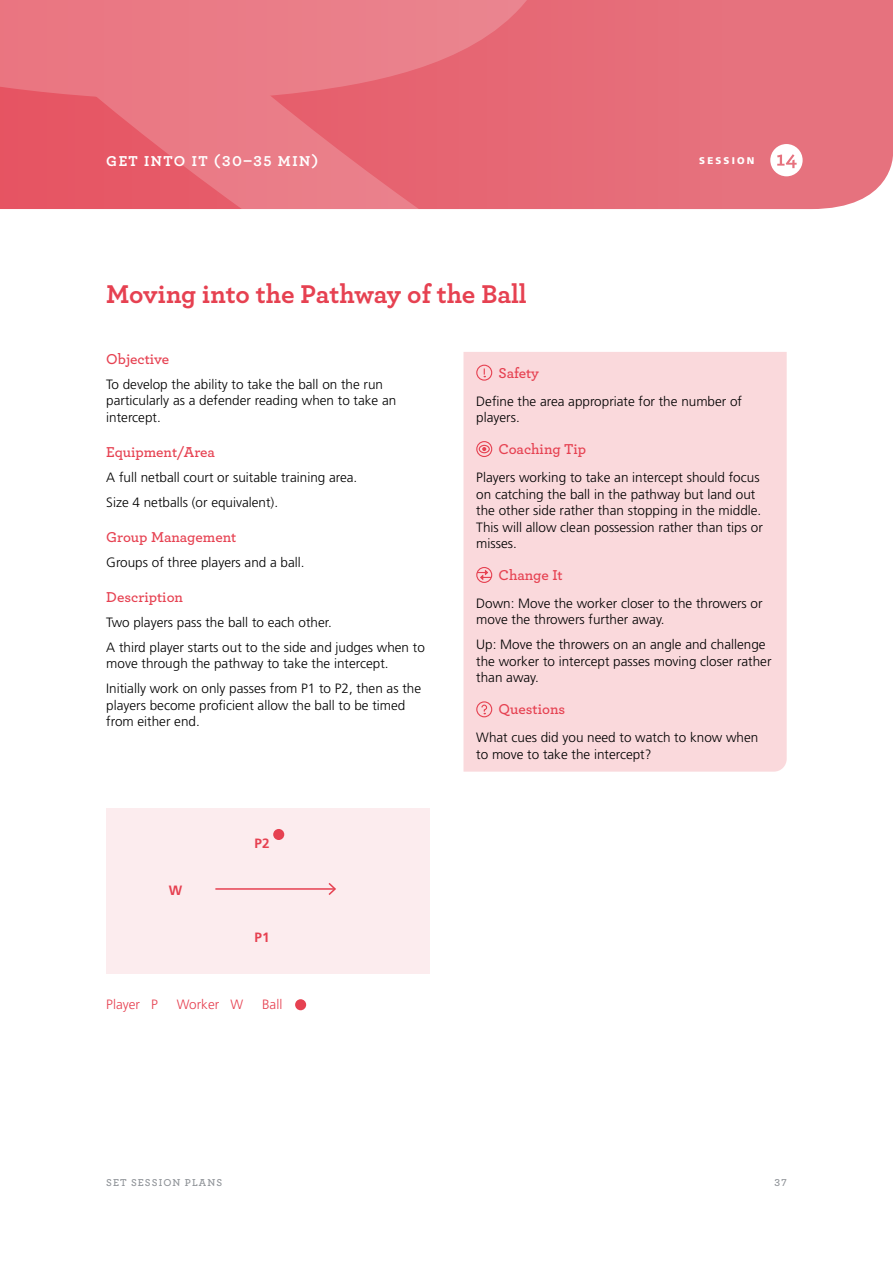
<style>
.page{position:relative;width:893px;height:1263px;background:#fff}
.page>*{position:absolute;margin:0;border:0;box-sizing:border-box;transform-origin:0 0}
.t1{font:700 27px "Archer";letter-spacing:-.005em;color:#e64151}
.t2{font:600 15px "Archer";color:#e64151}
.t3{font:700 15px "Archer";letter-spacing:.1em;color:#fff}
.t4{font:300 13.5px/16.5px "Frutiger LT Std";color:#000}
.t5{font:300 13.5px "Frutiger LT Std";color:#e64151}
.t6{font:700 13.5px "Frutiger LT Std";color:#e64151}
.t7{font:600 10.5px "Archer";letter-spacing:.1em;color:#8f9398}
.t8{font:900 9.75px "Frutiger LT Std";letter-spacing:.225em;color:#fff}
</style>
<div class="page">
<svg style="left:329px;top:0;width:564px;height:209px;background:#e66f7b"></svg>
<svg style="left:0;top:109px;width:329px;height:100px;background:#e76774"></svg>
<svg style="left:0;top:0;width:579px;height:109px;background:#e87580"></svg>
<div style="left:463px;top:352px;width:324px;height:420px;background:#fad9dc"></div>
<svg style="left:476px;top:364px;width:17px;height:17px"></svg>
<svg style="left:476px;top:440px;width:17px;height:18px"></svg>
<svg style="left:476px;top:566px;width:17px;height:17px"></svg>
<svg style="left:476px;top:701px;width:17px;height:17px"></svg>
<div style="left:106px;top:808px;width:323px;height:166px;background:#fcecee"></div>
<div style="left:273px;top:829px;width:11px;height:11px;background:#e64151;border-radius:50%"></div>
<hr style="left:215px;top:888px;width:120px;height:2px;background:#e64151">
<svg style="left:327px;top:883px;width:9px;height:12px"></svg>
<div style="left:295px;top:999px;width:11px;height:11px;background:#e64151;border-radius:50%"></div>
<svg style="left:770px;top:144px;width:33px;height:32px"></svg>
<p class="t3" style="left:106px;top:149px;width:214px">GET INTO IT (30–35 MIN)</p>
<p class="t8" style="left:699px;top:155px;width:57px">SESSION</p>
<h1 class="t1" style="left:106px;top:273px;width:422px">Moving into the Pathway of the Ball</h1>
<p class="t2" style="left:106px;top:348px;width:64px">Objective</p>
<p class="t4" style="left:106px;top:376px;width:292px">To develop the ability to take the ball on the run particularly as a defender reading when to take an intercept.</p>
<p class="t2" style="left:106px;top:441px;width:110px">Equipment/Area</p>
<p class="t4" style="left:106px;top:465px;width:253px;line-height:25px">A full netball court or suitable training area.<br>Size 4 netballs (or equivalent).</p>
<p class="t2" style="left:106px;top:525px;width:132px">Group Management</p>
<p class="t4" style="left:106px;top:554px;width:200px">Groups of three players and a ball.</p>
<p class="t2" style="left:106px;top:585px;width:78px">Description</p>
<p class="t4" style="left:106px;top:610px;width:320px;line-height:25px">Two players pass the ball to each other.<br>A third player starts out to the side and judges when to</p>
<p class="t4" style="left:106px;top:651px;width:316px;line-height:25px">move through the pathway to take the intercept.<br>Initially work on only passes from P1 to P2, then as the</p>
<p class="t4" style="left:106px;top:697px;width:301px">players become proficient allow the ball to be timed from either end.</p>
<p class="t6" style="left:169px;top:882px;width:15px">W</p>
<p class="t6" style="left:255px;top:835px;width:17px">P2</p>
<p class="t6" style="left:255px;top:930px;width:17px">P1</p>
<p class="t5" style="left:106px;top:996px;width:53px">Player P</p>
<p class="t5" style="left:177px;top:996px;width:68px">Worker W</p>
<p class="t5" style="left:262px;top:996px;width:22px">Ball</p>
<p class="t2" style="left:499px;top:361px;width:42px">Safety</p>
<p class="t4" style="left:476px;top:393px;width:267px">Define the area appropriate for the number of players.</p>
<p class="t2" style="left:499px;top:438px;width:89px">Coaching Tip</p>
<p class="t4" style="left:476px;top:469px;width:288px">Players working to take an intercept should focus on catching the ball in the pathway but land out the other side rather than stopping in the middle.<br>This will allow clean possession rather than tips or misses.</p>
<p class="t2" style="left:499px;top:564px;width:66px">Change It</p>
<p class="t4" style="left:476px;top:595px;width:288px">Down: Move the worker closer to the throwers or move the throwers further away.</p>
<p class="t4" style="left:476px;top:637px;width:297px">Up: Move the throwers on an angle and challenge the worker to intercept passes moving closer rather than away.</p>
<p class="t2" style="left:499px;top:698px;width:68px">Questions</p>
<p class="t4" style="left:476px;top:730px;width:284px">What cues did you need to watch to know when to move to take the intercept?</p>
<p class="t7" style="left:106px;top:1175px;width:117px">SET SESSION PLANS</p>
<p class="t7" style="left:775px;top:1175px;width:14px">37</p>
</div>
